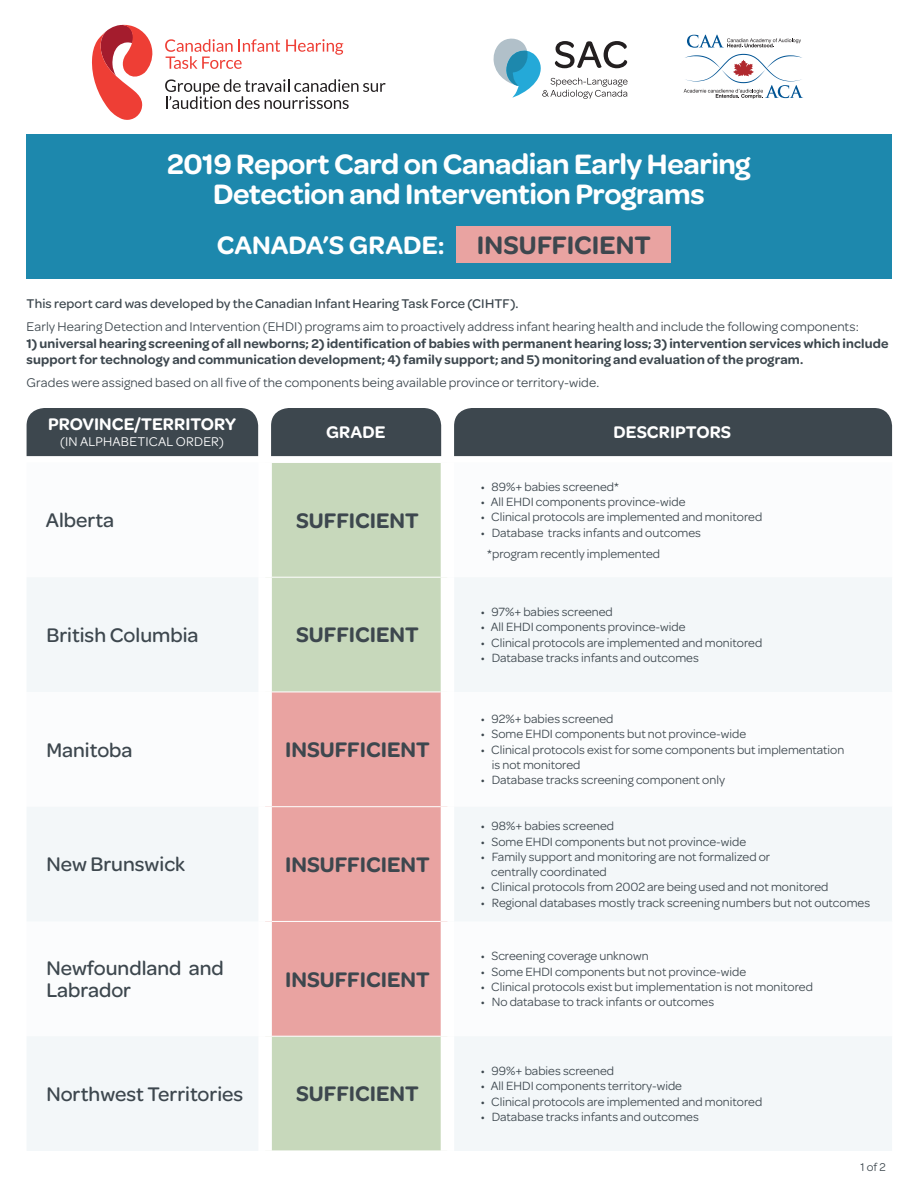
<style>
.page{position:relative;width:918px;height:1188px;background:#fff}
.page>*{position:absolute;margin:0;border:0;box-sizing:border-box;transform-origin:0 0}
.t1{font:600 30px "Omnes";letter-spacing:-.015em;color:#fff}
.t2{font:600 27px "Omnes";color:#fff}
.Grade{font:600 22.5px "Omnes";color:#3d474e}
.Province{font:500 21px/22.5px "Omnes";color:#3d474e}
.Table_tabs{font:600 18px "Omnes";letter-spacing:.005em;color:#fff}
.Intro_para{font:600 13.5px/16.2px "Omnes";letter-spacing:.01em;color:#3d474e}
.Intro_para-2{font:13.5px "Omnes";letter-spacing:.005em;color:#3d474e}
.Intro_para-3{font:500 13.5px "Omnes";letter-spacing:.01em;color:#3d474e}
.t3{font:13.5px "Omnes";letter-spacing:.015em;color:#fff}
.t4{font:12.75px/15.3px "Omnes";color:#3d474e}
.t5{font:12px "Omnes";color:#3d474e}
.s1{color:#3d474e}
</style>
<div class="page">
<div style="left:272px;top:463px;width:169px;height:114px;background:#c7d8bb"></div>
<svg style="left:27px;top:578px;width:865px;height:573px;fill:#f3f7f9"></svg>
<div style="left:272px;top:693px;width:169px;height:343px;background:#e9a3a1"></div>
<hr style="left:272px;top:692px;width:169px;height:1px;background:#fff">
<hr style="left:272px;top:806px;width:169px;height:1px;background:#fff">
<hr style="left:272px;top:921px;width:169px;height:1px;background:#fff">
<hr style="left:272px;top:1036px;width:169px;height:1px;background:#fff">
<div style="left:258px;top:577px;width:14px;height:115px;background:#fff"></div>
<div style="left:441px;top:577px;width:13px;height:115px;background:#fff"></div>
<div style="left:258px;top:1036px;width:14px;height:115px;background:#fff"></div>
<div style="left:441px;top:1036px;width:13px;height:115px;background:#fff"></div>
<div style="left:258px;top:692px;width:14px;height:115px;background:#fff"></div>
<div style="left:441px;top:692px;width:13px;height:115px;background:#fff"></div>
<div style="left:258px;top:807px;width:14px;height:114px;background:#fff"></div>
<div style="left:441px;top:807px;width:13px;height:114px;background:#fff"></div>
<div style="left:258px;top:921px;width:14px;height:115px;background:#fff"></div>
<div style="left:441px;top:921px;width:13px;height:115px;background:#fff"></div>
<div style="left:27px;top:134px;width:865px;height:145px;background:#1d88ad"></div>
<div style="left:27px;top:408px;width:231px;height:48px;background:#3d474e"></div>
<div style="left:271px;top:408px;width:170px;height:48px;background:#3d474e"></div>
<div style="left:454px;top:408px;width:438px;height:48px;background:#3d474e"></div>
<div style="left:457px;top:226px;width:214px;height:37px;background:#e9a3a1"></div>
<svg style="left:493px;top:38px;width:135px;height:61px"></svg>
<svg style="left:684px;top:54px;width:119px;height:45px"></svg>
<svg style="left:687px;top:35px;width:114px;height:13px"></svg>
<svg style="left:92px;top:25px;width:61px;height:95px"></svg>
<svg style="left:165px;top:79px;width:221px;height:30px"></svg>
<svg style="left:165px;top:39px;width:115px;height:30px"></svg>
<svg style="left:286px;top:39px;width:57px;height:16px"></svg>
<p class="t1" style="left:167px;top:142px;width:585px">2019 Report Card on Canadian Early Hearing</p>
<p class="t1" style="left:213px;top:172px;width:493px">Detection and Intervention Programs</p>
<p class="t2" style="left:217px;top:226px;width:436px">CANADA’S GRADE: <span class="s1">INSUFFICIENT</span></p>
<p class="Intro_para-3" style="left:27px;top:295px;width:494px">This report card was developed by the Canadian Infant Hearing Task Force (CIHTF).</p>
<p class="Intro_para-2" style="left:27px;top:318px;width:834px">Early Hearing Detection and Intervention (EHDI) programs aim to proactively address infant hearing health and include the following components:</p>
<p class="Intro_para" style="left:27px;top:334px;width:863px">1) universal hearing screening of all newborns; 2) identification of babies with permanent hearing loss; 3) intervention services which include support for technology and communication development; 4) family support; and 5) monitoring and evaluation of the program.</p>
<p class="Intro_para-2" style="left:27px;top:373px;width:574px">Grades were assigned based on all five of the components being available province or territory-wide.</p>
<p class="Table_tabs" style="left:48px;top:411px;width:189px">PROVINCE/TERRITORY</p>
<p class="t3" style="left:60px;top:433px;width:165px">(IN ALPHABETICAL ORDER)</p>
<p class="Table_tabs" style="left:326px;top:420px;width:61px">GRADE</p>
<p class="Table_tabs" style="left:614px;top:420px;width:119px">DESCRIPTORS</p>
<p class="Province" style="left:46px;top:508px;width:70px">Alberta</p>
<p class="Grade" style="left:296px;top:504px;width:124px">SUFFICIENT</p>
<p class="Province" style="left:46px;top:623px;width:154px">British Columbia</p>
<p class="Grade" style="left:296px;top:619px;width:124px">SUFFICIENT</p>
<p class="Province" style="left:46px;top:737px;width:88px">Manitoba</p>
<p class="Grade" style="left:285px;top:734px;width:146px">INSUFFICIENT</p>
<p class="Province" style="left:46px;top:852px;width:140px">New Brunswick</p>
<p class="Grade" style="left:285px;top:848px;width:146px">INSUFFICIENT</p>
<p class="Province" style="left:46px;top:956px;width:179px">Newfoundland and<br>Labrador</p>
<p class="Grade" style="left:285px;top:963px;width:146px">INSUFFICIENT</p>
<p class="Province" style="left:46px;top:1082px;width:198px">Northwest Territories</p>
<p class="Grade" style="left:296px;top:1078px;width:124px">SUFFICIENT</p>
<p class="t4" style="left:481px;top:478px;width:140px">• 89%+ babies screened*</p>
<p class="t4" style="left:481px;top:493px;width:206px">• All EHDI components province-wide</p>
<p class="t4" style="left:481px;top:509px;width:283px">• Clinical protocols are implemented and monitored</p>
<p class="t4" style="left:487px;top:521px;width:215px;line-height:21.3px;text-indent:-6px">• Database tracks infants and outcomes *program recently implemented</p>
<p class="t4" style="left:481px;top:603px;width:134px">• 97%+ babies screened</p>
<p class="t4" style="left:481px;top:619px;width:206px">• All EHDI components province-wide</p>
<p class="t4" style="left:481px;top:634px;width:283px">• Clinical protocols are implemented and monitored</p>
<p class="t4" style="left:481px;top:649px;width:219px">• Database tracks infants and outcomes</p>
<p class="t4" style="left:481px;top:711px;width:134px">• 92%+ babies screened</p>
<p class="t4" style="left:481px;top:726px;width:267px">• Some EHDI components but not province-wide</p>
<p class="t4" style="left:492px;top:741px;width:354px;text-indent:-11px">• Clinical protocols exist for some components but implementation is not monitored</p>
<p class="t4" style="left:481px;top:772px;width:246px">• Database tracks screening component only</p>
<p class="t4" style="left:481px;top:818px;width:135px">• 98%+ babies screened</p>
<p class="t4" style="left:481px;top:833px;width:267px">• Some EHDI components but not province-wide</p>
<p class="t4" style="left:491px;top:848px;width:281px;text-indent:-10px">• Family support and monitoring are not formalized or centrally coordinated</p>
<p class="t4" style="left:481px;top:879px;width:349px">• Clinical protocols from 2002 are being used and not monitored</p>
<p class="t4" style="left:481px;top:894px;width:391px">• Regional databases mostly track screening numbers but not outcomes</p>
<p class="t4" style="left:481px;top:948px;width:169px">• Screening coverage unknown</p>
<p class="t4" style="left:481px;top:963px;width:267px">• Some EHDI components but not province-wide</p>
<p class="t4" style="left:481px;top:978px;width:334px">• Clinical protocols exist but implementation is not monitored</p>
<p class="t4" style="left:481px;top:994px;width:235px">• No database to track infants or outcomes</p>
<p class="t4" style="left:481px;top:1062px;width:135px">• 99%+ babies screened</p>
<p class="t4" style="left:481px;top:1078px;width:203px">• All EHDI components territory-wide</p>
<p class="t4" style="left:481px;top:1093px;width:283px">• Clinical protocols are implemented and monitored</p>
<p class="t4" style="left:481px;top:1108px;width:219px">• Database tracks infants and outcomes</p>
<p class="t5" style="left:861px;top:1159px;width:27px">1 of 2</p>
</div>
